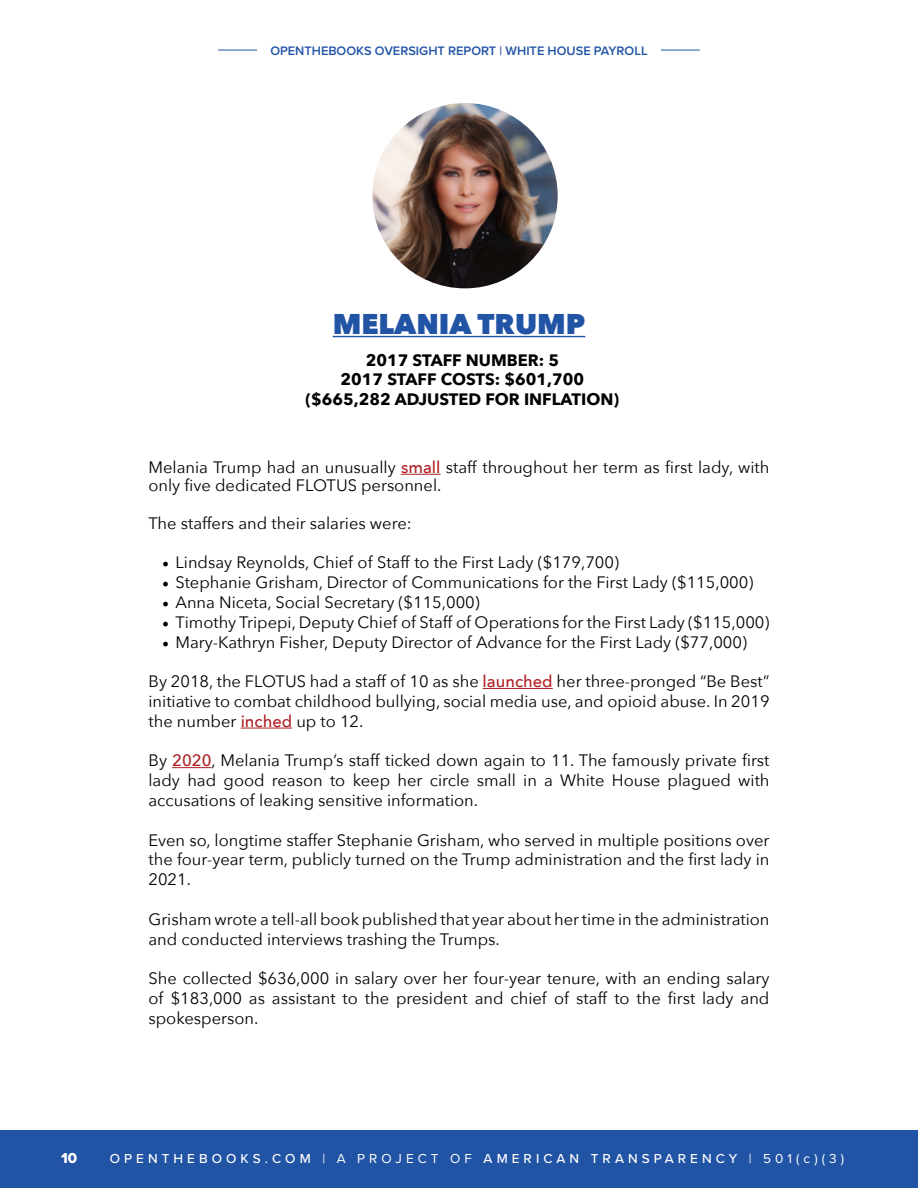
<style>
.page{position:relative;width:918px;height:1188px;background:#fff}
.page>*{position:absolute;margin:0;border:0;box-sizing:border-box;transform-origin:0 0}
.t1{font:800 28.5px "Avenir Next";color:#2154a5}
.t2{font:16.5px/19.8px "Avenir Next";color:#000;text-align:justify}
.t3{font:700 16.5px/19.8px "Avenir Next";color:#000;text-align:center}
.t4{font:15px "Proxima Nova Extrabld";color:#fff}
.t5{font:500 13.5px "Proxima Nova";letter-spacing:.3em;color:#fff}
.t6{font:600 12.75px "Proxima Nova";color:#2154a5}
.s1{font-weight:500;color:#ae1e23}
.s2{font-family:"Minion Pro";font-size:18px}
.s3{font-weight:400}
</style>
<div class="page">
<div style="left:0;top:1130px;width:918px;height:58px;background:#2154a5"></div>
<hr style="left:661px;top:50px;width:39px;height:1px;background:#2154a5">
<hr style="left:218px;top:50px;width:39px;height:1px;background:#2154a5">
<hr style="left:333px;top:336px;width:252px;height:1px;background:#2154a5">
<hr style="left:401px;top:474px;width:40px;height:1px;background:#ae1e23">
<hr style="left:483px;top:688px;width:70px;height:1px;background:#ae1e23">
<hr style="left:241px;top:728px;width:51px;height:1px;background:#ae1e23">
<hr style="left:172px;top:767px;width:40px;height:1px;background:#ae1e23">
<img style="left:372px;top:103px;width:186px;height:185px;border-radius:93px">
<p class="t6" style="left:270px;top:41px;width:379px">OPENTHEBOOKS OVERSIGHT REPORT | WHITE HOUSE PAYROLL</p>
<h1 class="t1" style="left:333px;top:307px;width:254px">MELANIA TRUMP</h1>
<p class="t3" style="left:306px;top:350px;width:315px">2017 STAFF NUMBER: 5<br>2017 STAFF COSTS: $601,700 ($665,282 ADJUSTED FOR INFLATION)</p>
<p class="t2" style="left:148px;top:458px;width:622px;line-height:18px">Melania Trump had an unusually <span class="s1">small</span> staff throughout her term as first lady, with only five dedicated FLOTUS personnel.</p>
<p class="t2" style="left:148px;top:512px;width:265px">The staffers and their salaries were:</p>
<p class="t2" style="left:162px;top:552px;width:459px"><span class="s2">•</span> Lindsay Reynolds, Chief of Staff to the First Lady ($179,700)</p>
<p class="t2" style="left:162px;top:572px;width:593px"><span class="s2">•</span> Stephanie Grisham, Director of Communications for the First Lady ($115,000)</p>
<p class="t2" style="left:162px;top:592px;width:319px"><span class="s2">•</span> Anna Niceta, Social Secretary ($115,000)</p>
<p class="t2" style="left:162px;top:611px;width:609px"><span class="s2">•</span> Timothy Tripepi, Deputy Chief of Staff of Operations for the First Lady ($115,000)</p>
<p class="t2" style="left:162px;top:631px;width:587px"><span class="s2">•</span> Mary-Kathryn Fisher, Deputy Director of Advance for the First Lady ($77,000)</p>
<p class="t2" style="left:149px;top:671px;width:623px">By 2018, the FLOTUS had a staff of 10 as she <span class="s1">launched</span> her three-pronged “Be Best” initiative to combat childhood bullying, social media use, and opioid abuse. In 2019 the number <span class="s1">inched</span> up to 12.</p>
<p class="t2" style="left:149px;top:750px;width:623px">By <span class="s1">2020</span>, Melania Trump’s staff ticked down again to 11. The famously private first lady had good reason to keep her circle small in a White House plagued with accusations of leaking sensitive information.</p>
<p class="t2" style="left:149px;top:829px;width:623px">Even so, longtime staffer Stephanie Grisham, who served in multiple positions over the four-year term, publicly turned on the Trump administration and the first lady in 2021.</p>
<p class="t2" style="left:149px;top:908px;width:623px">Grisham wrote a tell-all book published that year about her time in the administration and conducted interviews trashing the Trumps.</p>
<p class="t2" style="left:149px;top:968px;width:623px">She collected $636,000 in salary over her four-year tenure, with an ending salary of $183,000 as assistant to the president and chief of staff to the first lady and spokesperson.</p>
<p class="t4" style="left:61px;top:1147px;width:18px">10</p>
<p class="t5" style="left:110px;top:1149px;width:736px">OPENTHEBOOKS.COM <span class="s3">| A PROJECT OF</span> AMERICAN TRANSPARENCY <span class="s3">| 501(c)(3)</span></p>
</div>
